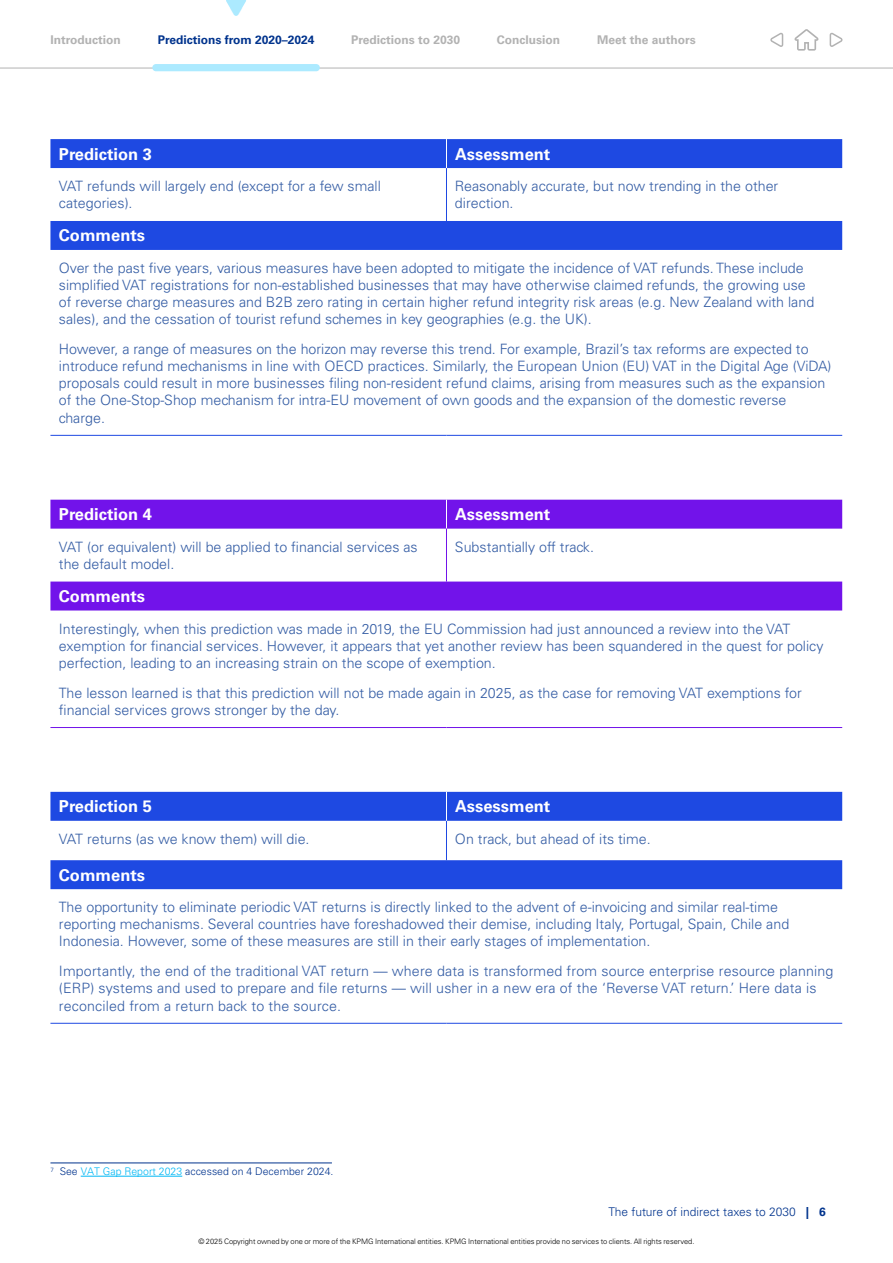
<style>
.page{position:relative;width:893px;height:1263px;background:#fff}
.page>*{position:absolute;margin:0;border:0;box-sizing:border-box;transform-origin:0 0}
.t1{font:700 16.5px "Univers LT Std";color:#fff}
.t2{font:300 14.25px/17.1px "Univers LT Std";color:#335ca4}
.t3{font:700 12px "Univers LT Std";color:#b2b2b2}
.t4{font:300 12px "Univers LT Std";color:#00338d}
.t5{font:700 12px "Univers LT Std";color:#00338d}
.t6{font:300 10.5px "Univers LT Std";color:#00338d}
.t7{font:300 7.5px "Univers LT Std";letter-spacing:-.005em;color:#000}
.s1{color:#00b8f5}
.s2{font-weight:700}
</style>
<div class="page">
<hr style="left:50px;top:1163px;width:282px;height:1px;background:#00338d">
<hr style="left:81px;top:1176px;width:101px;height:1px;background:#00b8f5">
<svg style="left:50px;top:139px;width:792px;height:111px;fill:#1e49e2"></svg>
<hr style="left:446px;top:168px;width:1px;height:53px;background:#1e49e2">
<svg style="left:446px;top:139px;width:1px;height:29px"></svg>
<hr style="left:50px;top:435px;width:396px;height:1px;background:#1e49e2">
<hr style="left:446px;top:435px;width:396px;height:1px;background:#1e49e2">
<svg style="left:50px;top:792px;width:792px;height:97px;fill:#1e49e2"></svg>
<hr style="left:446px;top:821px;width:1px;height:39px;background:#1e49e2">
<svg style="left:446px;top:792px;width:1px;height:29px"></svg>
<hr style="left:50px;top:1023px;width:396px;height:1px;background:#1e49e2">
<hr style="left:446px;top:1023px;width:396px;height:1px;background:#1e49e2">
<svg style="left:50px;top:500px;width:792px;height:110px;fill:#7213ea"></svg>
<svg style="left:446px;top:500px;width:1px;height:29px"></svg>
<hr style="left:446px;top:529px;width:1px;height:52px;background:#7213ea">
<hr style="left:50px;top:727px;width:396px;height:1px;background:#7213ea">
<hr style="left:446px;top:727px;width:396px;height:1px;background:#7213ea">
<svg style="left:830px;top:33px;width:12px;height:14px"></svg>
<svg style="left:770px;top:33px;width:13px;height:14px"></svg>
<svg style="left:794px;top:29px;width:25px;height:22px"></svg>
<hr style="left:0;top:68px;width:893px;height:1px;background:#b2b2b2">
<div style="left:152px;top:64px;width:168px;height:7px;background:#aceaff;border-radius:4px"></div>
<svg style="left:226px;top:0;width:20px;height:16px"></svg>
<p class="t5" style="left:158px;top:33px;width:158px">Predictions from 2020–2024</p>
<p class="t3" style="left:50px;top:33px;width:72px">Introduction</p>
<p class="t3" style="left:351px;top:33px;width:110px">Predictions to 2030</p>
<p class="t3" style="left:497px;top:33px;width:65px">Conclusion</p>
<p class="t3" style="left:597px;top:33px;width:100px">Meet the authors</p>
<p class="t1" style="left:59px;top:144px;width:95px">Prediction 3</p>
<p class="t1" style="left:455px;top:144px;width:97px">Assessment</p>
<p class="t2" style="left:59px;top:178px;width:323px">VAT refunds will largely end (except for a few small categories).</p>
<p class="t2" style="left:455px;top:178px;width:325px">Reasonably accurate, but now trending in the other direction.</p>
<p class="t1" style="left:59px;top:226px;width:88px">Comments</p>
<p class="t2" style="left:59px;top:259px;width:757px">Over the past five years, various measures have been adopted to mitigate the incidence of VAT refunds. These include simplified VAT registrations for non-established businesses that may have otherwise claimed refunds, the growing use of reverse charge measures and B2B zero rating in certain higher refund integrity risk areas (e.g. New Zealand with land sales), and the cessation of tourist refund schemes in key geographies (e.g. the UK).</p>
<p class="t2" style="left:59px;top:341px;width:774px">However, a range of measures on the horizon may reverse this trend. For example, Brazil’s tax reforms are expected to introduce refund mechanisms in line with OECD practices. Similarly, the European Union (EU) VAT in the Digital Age (ViDA) proposals could result in more businesses filing non-resident refund claims, arising from measures such as the expansion of the One-Stop-Shop mechanism for intra-EU movement of own goods and the expansion of the domestic reverse charge.</p>
<p class="t1" style="left:59px;top:505px;width:95px">Prediction 4</p>
<p class="t1" style="left:455px;top:505px;width:97px">Assessment</p>
<p class="t2" style="left:59px;top:538px;width:360px">VAT (or equivalent) will be applied to financial services as the default model.</p>
<p class="t2" style="left:455px;top:538px;width:141px">Substantially off track.</p>
<p class="t1" style="left:59px;top:586px;width:88px">Comments</p>
<p class="t2" style="left:59px;top:620px;width:766px">Interestingly, when this prediction was made in 2019, the EU Commission had just announced a review into the VAT exemption for financial services. However, it appears that yet another review has been squandered in the quest for policy perfection, leading to an increasing strain on the scope of exemption.</p>
<p class="t2" style="left:59px;top:684px;width:744px">The lesson learned is that this prediction will not be made again in 2025, as the case for removing VAT exemptions for financial services grows stronger by the day.</p>
<p class="t1" style="left:59px;top:797px;width:95px">Prediction 5</p>
<p class="t1" style="left:455px;top:797px;width:97px">Assessment</p>
<p class="t2" style="left:59px;top:830px;width:252px">VAT returns (as we know them) will die.</p>
<p class="t2" style="left:455px;top:830px;width:197px">On track, but ahead of its time.</p>
<p class="t1" style="left:59px;top:865px;width:88px">Comments</p>
<p class="t2" style="left:59px;top:899px;width:732px">The opportunity to eliminate periodic VAT returns is directly linked to the advent of e-invoicing and similar real-time reporting mechanisms. Several countries have foreshadowed their demise, including Italy, Portugal, Spain, Chile and<br>Indonesia. However, some of these measures are still in their early stages of implementation.</p>
<p class="t2" style="left:59px;top:963px;width:776px">Importantly, the end of the traditional VAT return — where data is transformed from source enterprise resource planning (ERP) systems and used to prepare and file returns — will usher in a new era of the ‘Reverse VAT return.’ Here data is reconciled from a return back to the source.</p>
<p class="t6" style="left:50px;top:1165px;width:284px"><sup>7</sup> See <span class="s1">VAT Gap Report 2023</span> accessed on 4 December 2024.</p>
<p class="t4" style="left:608px;top:1205px;width:219px">The future of indirect taxes to 2030 <span class="s2">| 6</span></p>
<p class="t7" style="left:198px;top:1236px;width:498px">© 2025 Copyright owned by one or more of the KPMG International entities. KPMG International entities provide no services to clients. All rights reserved.</p>
</div>
